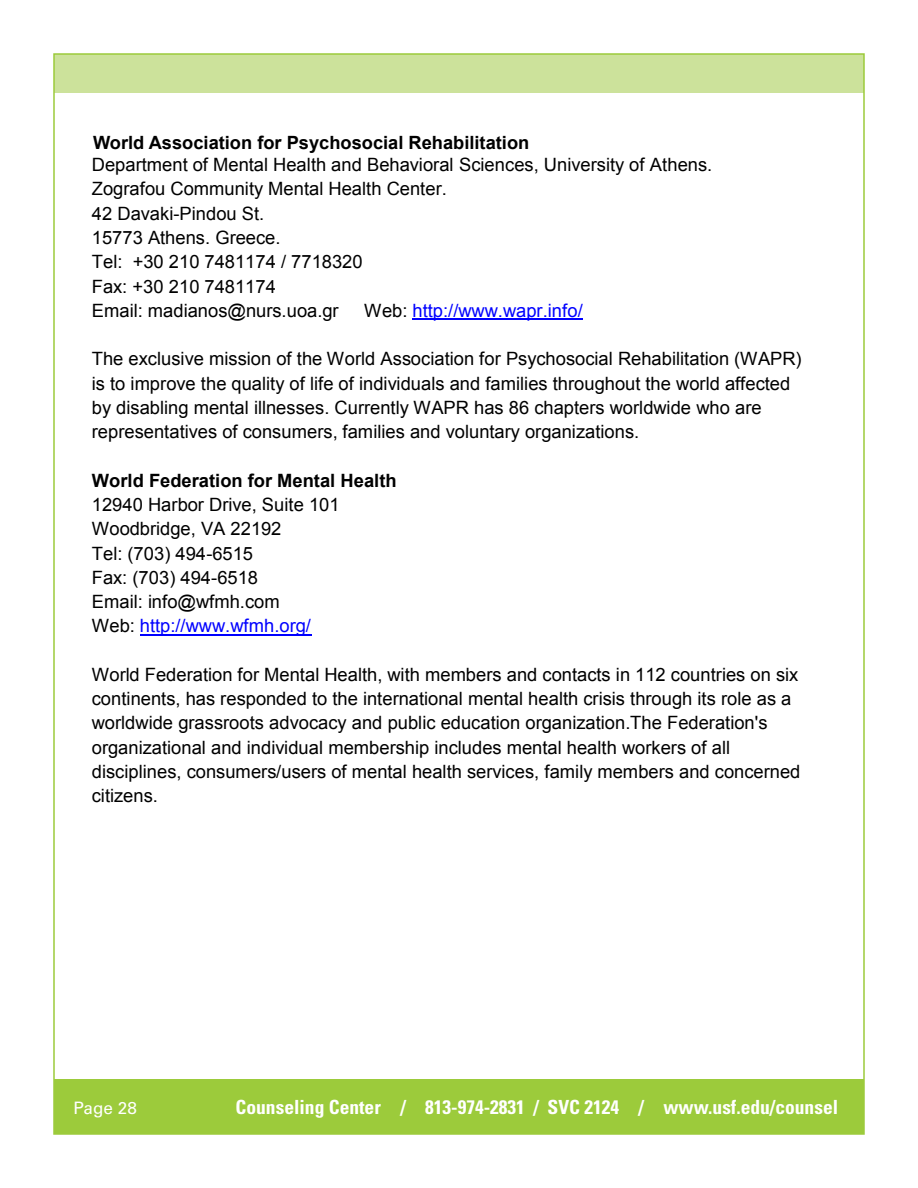
<style>
.page{position:relative;width:918px;height:1188px;background:#fff}
.page>*{position:absolute;margin:0;border:0;box-sizing:border-box;transform-origin:0 0}
.t1{font:700 condensed 19.5px "Univers LT Std";color:#fff}
.t2{font:18.3px/24.3px "Arial";color:#000}
.t3{font:700 18.3px "Arial";color:#000}
.t4{font:18.3px "Arial";color:#00f}
.t5{font:17.1px "Univers LT Std";color:#fff}
.s1{color:#000}
.s2{color:#00f}
</style>
<div class="page">
<div style="left:54px;top:1079px;width:810px;height:55px;background:#9ccb3b"></div>
<div style="left:54px;top:54px;width:810px;height:39px;background:#cce29b"></div>
<hr style="left:413px;top:319px;width:170px;height:1px;background:#00f">
<hr style="left:140px;top:635px;width:171px;height:1px;background:#00f">
<p class="t3" style="left:93px;top:130px;width:438px">World Association for Psychosocial Rehabilitation</p>
<p class="t2" style="left:92px;top:153px;width:622px">Department of Mental Health and Behavioral Sciences, University of Athens.<br>Zografou Community Mental Health Center.<br>42 Davaki-Pindou St.<br>15773 Athens. Greece.<br>Tel: +30 210 7481174 / 7718320<br>Fax: +30 210 7481174<br>Email: madianos@nurs.uoa.gr</p>
<p class="t4" style="left:364px;top:298px;width:220px"><span class="s1">Web:</span> http://www.wapr.info/</p>
<p class="t2" style="left:92px;top:347px;width:711px">The exclusive mission of the World Association for Psychosocial Rehabilitation (WAPR) is to improve the quality of life of individuals and families throughout the world affected by disabling mental illnesses. Currently WAPR has 86 chapters worldwide who are representatives of consumers, families and voluntary organizations.</p>
<p class="t3" style="left:92px;top:468px;width:306px">World Federation for Mental Health</p>
<p class="t2" style="left:92px;top:493px;width:249px">12940 Harbor Drive, Suite 101<br>Woodbridge, VA 22192<br>Tel: (703) 494-6515<br>Fax: (703) 494-6518<br>Email: info@wfmh.com<br>Web: <span class="s2">http://www.wfmh.org/</span></p>
<p class="t2" style="left:92px;top:663px;width:710px">World Federation for Mental Health, with members and contacts in 112 countries on six continents, has responded to the international mental health crisis through its role as a worldwide grassroots advocacy and public education organization.The Federation's organizational and individual membership includes mental health workers of all disciplines, consumers/users of mental health services, family members and concerned citizens.</p>
<p class="t5" style="left:74px;top:1098px;width:65px">Page 28</p>
<p class="t1" style="left:236px;top:1095px;width:604px">Counseling Center / 813-974-2831 / SVC 2124 / www.usf.edu/counsel</p>
</div>
